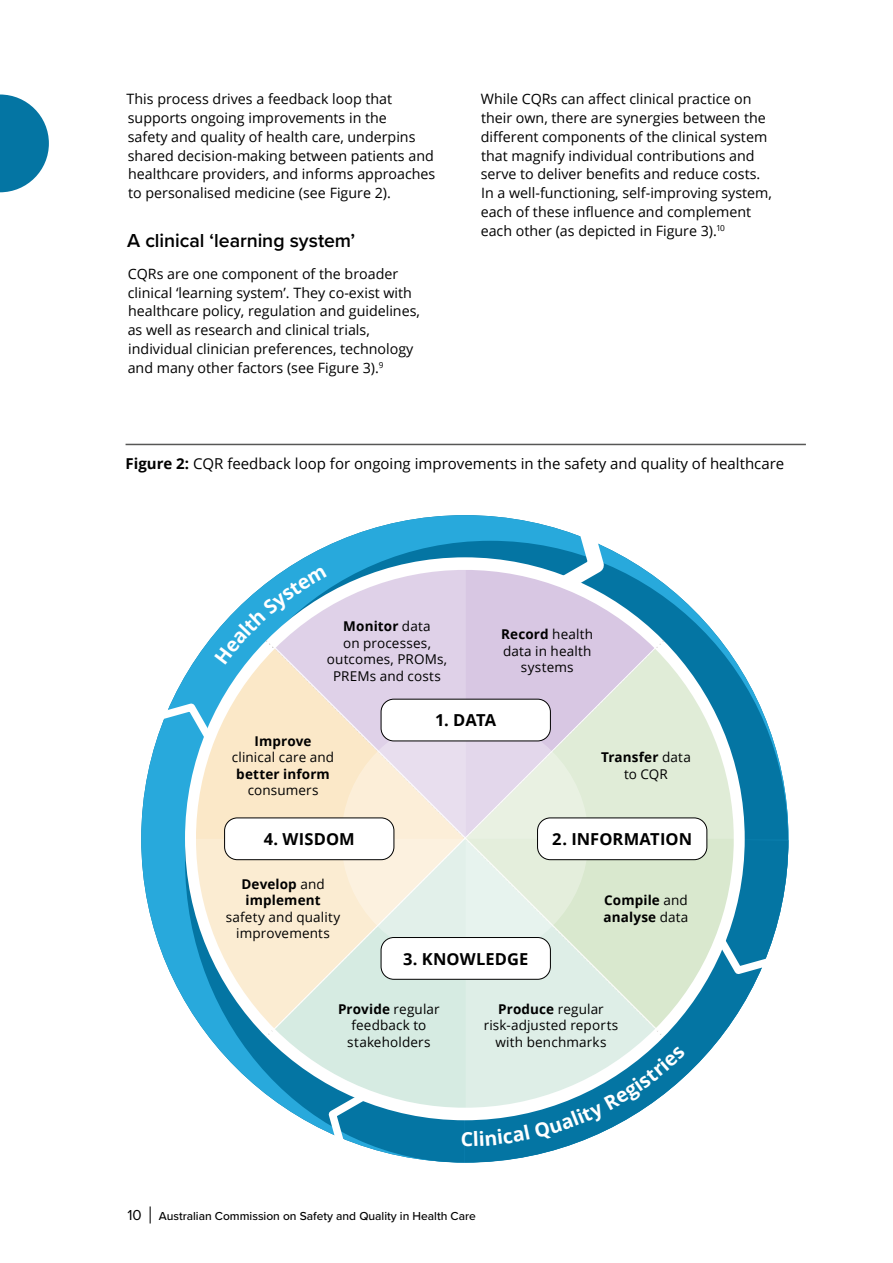
<style>
.page{position:relative;width:893px;height:1263px;background:#fff}
.page>*{position:absolute;margin:0;border:0;box-sizing:border-box;transform-origin:0 0}
.Heading_3{font:600 19.5px "Proxima Nova";letter-spacing:-.005em;color:#000}
.t1{font:700 19.5px "Open Sans";color:#fff}
.t2{font:700 16.5px "Open Sans";letter-spacing:.005em;color:#000}
.t3{font:15px "Open Sans";color:#000}
.Normal{font:14.25px/18.8px "Open Sans";color:#000}
.t4{font:13.5px/16.5px "Open Sans";letter-spacing:.01em;color:#000;text-align:center}
.t5{font:700 13.5px/16.5px "Open Sans";letter-spacing:.01em;color:#000}
.t6{font:500 12px "Proxima Nova";color:#000}
.s1{font-weight:700}
.s2{font-weight:400}
.s3{font-weight:400;font-size:15px}
.s4{font-weight:300;font-size:24px}
</style>
<div class="page">
<svg style="left:465px;top:840px;width:323px;height:323px"></svg>
<svg style="left:391px;top:1134px;width:74px;height:29px;background:#1f84ae"></svg>
<svg style="left:331px;top:541px;width:457px;height:299px"></svg>
<svg style="left:528px;top:521px;width:86px;height:23px"></svg>
<svg style="left:332px;top:1134px;width:59px;height:20px"></svg>
<svg style="left:760px;top:912px;width:28px;height:67px"></svg>
<svg style="left:149px;top:705px;width:21px;height:61px"></svg>
<svg style="left:204px;top:562px;width:539px;height:554px"></svg>
<svg style="left:738px;top:649px;width:22px;height:380px;fill:#0475a3"></svg>
<svg style="left:275px;top:544px;width:380px;height:22px"></svg>
<svg style="left:170px;top:663px;width:23px;height:352px;fill:#28a9dc"></svg>
<svg style="left:275px;top:1111px;width:199px;height:23px;fill:#0475a3"></svg>
<svg style="left:273px;top:566px;width:193px;height:74px;background:#d2d2e8"></svg>
<svg style="left:193px;top:646px;width:75px;height:193px;fill:#fbe8c8"></svg>
<svg style="left:193px;top:839px;width:75px;height:192px;fill:#fbecd2"></svg>
<svg style="left:273px;top:1035px;width:193px;height:76px;fill:#d6ebe2"></svg>
<svg style="left:466px;top:1035px;width:192px;height:76px;background:#dfeee8"></svg>
<svg style="left:663px;top:839px;width:75px;height:192px;fill:#d9e8ce"></svg>
<svg style="left:663px;top:646px;width:75px;height:193px;fill:#e0ecd7"></svg>
<svg style="left:466px;top:566px;width:192px;height:74px;fill:#d8c7e3"></svg>
<svg style="left:268px;top:640px;width:395px;height:395px;background:#e3e3d9"></svg>
<hr style="left:126px;top:444px;width:680px;height:1px;background:#575756">
<svg style="left:341px;top:715px;width:247px;height:247px;background:#ebeae4"></svg>
<div style="left:381px;top:937px;width:169px;height:42px;background:#fff;border-radius:13px"></div>
<div style="left:381px;top:937px;width:170px;height:43px;border:1px solid #000;border-radius:13px"></div>
<div style="left:381px;top:699px;width:169px;height:42px;background:#fff;border-radius:13px"></div>
<div style="left:381px;top:699px;width:170px;height:42px;border:1px solid #000;border-radius:13px"></div>
<div style="left:537px;top:818px;width:170px;height:42px;background:#fff;border-radius:13px"></div>
<div style="left:537px;top:817px;width:170px;height:43px;border:1px solid #000;border-radius:13px"></div>
<div style="left:225px;top:818px;width:169px;height:42px;background:#fff;border-radius:13px"></div>
<div style="left:224px;top:817px;width:170px;height:43px;border:1px solid #000;border-radius:13px"></div>
<svg style="left:0;top:95px;width:49px;height:97px"></svg>
<svg style="left:474px;top:1046px;width:212px;height:100px"></svg>
<svg style="left:214px;top:567px;width:113px;height:97px"></svg>
<p class="Normal" style="left:127px;top:90px;width:310px">This process drives a feedback loop that supports ongoing improvements in the<br>safety and quality of health care, underpins shared decision-making between patients and healthcare providers, and informs approaches to personalised medicine (see Figure 2).</p>
<h3 class="Heading_3" style="left:127px;top:226px;width:230px">A clinical ‘learning system’</h3>
<p class="Normal" style="left:128px;top:264px;width:294px">CQRs are one component of the broader clinical ‘learning system’. They co-exist with healthcare policy, regulation and guidelines, as well as research and clinical trials, individual clinician preferences, technology and many other factors (see Figure 3).<sup>9</sup></p>
<p class="Normal" style="left:481px;top:90px;width:293px">While CQRs can affect clinical practice on their own, there are synergies between the different components of the clinical system that magnify individual contributions and serve to deliver benefits and reduce costs.<br>In a well-functioning, self-improving system, each of these influence and complement each other (as depicted in Figure 3).<sup>10</sup></p>
<p class="t3" style="left:126px;top:453px;width:660px"><span class="s1">Figure 2:</span> CQR feedback loop for ongoing improvements in the safety and quality of healthcare</p>
<p class="t4" style="left:327px;top:618px;width:122px"><span class="s1">Monitor</span> data<br>on processes, outcomes, PROMs,<br>PREMs and costs</p>
<p class="t4" style="left:501px;top:626px;width:93px"><span class="s1">Record</span> health data in health systems</p>
<p class="t4" style="left:232px;top:732px;width:104px"><span class="s1">Improve </span>clinical care and <span class="s1">better inform </span>consumers</p>
<p class="t2" style="left:435px;top:709px;width:63px">1. DATA</p>
<p class="t4" style="left:601px;top:749px;width:91px"><span class="s1">Transfer</span> data to CQR</p>
<p class="t2" style="left:264px;top:827px;width:93px">4. WISDOM</p>
<p class="t2" style="left:552px;top:827px;width:141px">2. INFORMATION</p>
<p class="t4" style="left:226px;top:875px;width:116px"><span class="s1">Develop</span> and <span class="s1">implement </span>safety and quality improvements</p>
<p class="t2" style="left:403px;top:947px;width:127px">3. KNOWLEDGE</p>
<p class="t5" style="left:604px;top:892px;width:86px">Compile <span class="s2">and </span>analyse <span class="s2">data</span></p>
<p class="t4" style="left:338px;top:1000px;width:103px"><span class="s1">Provide</span> regular feedback to stakeholders</p>
<p class="t4" style="left:484px;top:1000px;width:136px"><span class="s1">Produce</span> regular risk-adjusted reports with benchmarks</p>
<p class="t1" style="left:461px;top:1125px;width:14px">C</p>
<p class="t6" style="left:128px;top:1207px;width:350px"><span class="s3">10</span> <span class="s4">|</span> Australian Commission on Safety and Quality in Health Care</p>
</div>
